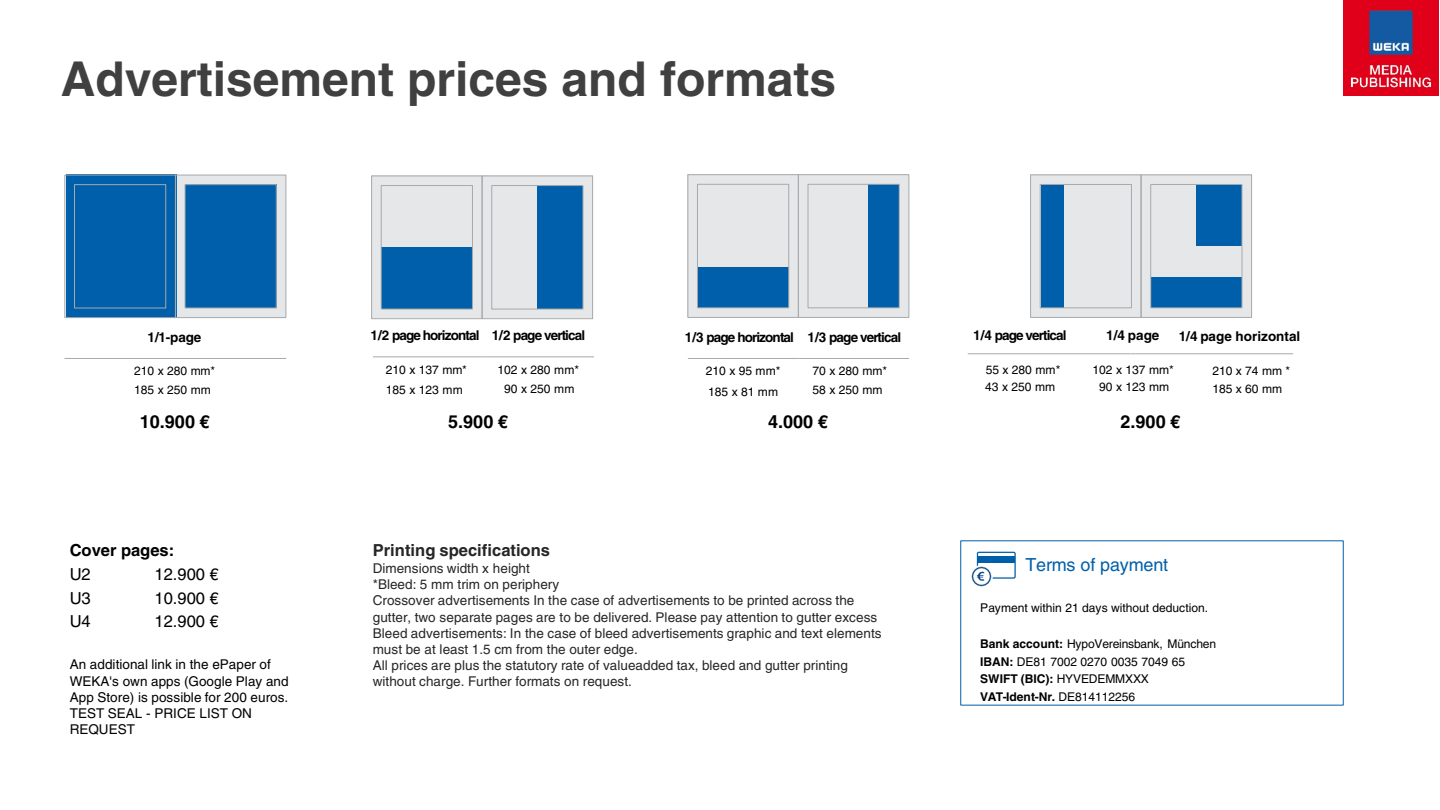
<style>
.page{position:relative;width:1440px;height:810px;background:#fff}
.page>*{position:absolute;margin:0;border:0;box-sizing:border-box;transform-origin:0 0}
.t1{font:700 48px "Helvetica LT Std";color:#404040}
.t2{font:700 18px "Helvetica LT Std";letter-spacing:.005em;color:#000}
.t3{font:18px "Helvetica LT Std";letter-spacing:-.005em;color:#005faa}
.t4{font:16.5px "Helvetica LT Std";color:#000}
.t5{font:700 16.5px "Helvetica LT Std";color:#262626}
.t6{font:700 16.5px "Helvetica LT Std";color:#000}
.t7{font:13.5px/16.2px "Helvetica LT Std";letter-spacing:.005em;color:#262626}
.t8{font:13.5px/16.2px "Helvetica LT Std";letter-spacing:.005em;color:#000}
.t9{font:700 13.5px "Helvetica LT Std";letter-spacing:-.065em;color:#000}
.t10{font:700 13.5px "Helvetica LT Std";color:#000}
.t11{font:12px "Helvetica LT Std";letter-spacing:-.005em;color:#000}
.t12{font:700 12px "Helvetica LT Std";color:#000}
.s1{font-weight:700}
.s2{font-weight:400}
</style>
<div class="page">
<div style="left:176px;top:175px;width:110px;height:142px;background:#e6e7e8"></div>
<div style="left:66px;top:175px;width:111px;height:143px;background:#005faa"></div>
<div style="left:185px;top:184px;width:92px;height:124px;background:#005faa"></div>
<div style="left:65px;top:175px;width:111px;height:143px;border:1px solid #a7a9ac"></div>
<div style="left:175px;top:175px;width:111px;height:143px;border:1px solid #a7a9ac"></div>
<div style="left:74px;top:184px;width:92px;height:124px;border:1px solid #a7a9ac"></div>
<div style="left:185px;top:184px;width:92px;height:124px;border:1px solid #a7a9ac"></div>
<hr style="left:65px;top:358px;width:221px;height:1px;background:#a7a9ac">
<div style="left:371px;top:176px;width:221px;height:142px;background:#e6e7e8"></div>
<div style="left:381px;top:247px;width:92px;height:62px;background:#005faa"></div>
<div style="left:537px;top:185px;width:46px;height:124px;background:#005faa"></div>
<div style="left:371px;top:176px;width:111px;height:143px;border:1px solid #a7a9ac"></div>
<div style="left:482px;top:176px;width:111px;height:143px;border:1px solid #a7a9ac"></div>
<div style="left:381px;top:185px;width:92px;height:124px;border:1px solid #a7a9ac"></div>
<div style="left:491px;top:185px;width:92px;height:124px;border:1px solid #a7a9ac"></div>
<hr style="left:373px;top:357px;width:110px;height:1px;background:#a7a9ac">
<hr style="left:483px;top:357px;width:111px;height:1px;background:#a7a9ac">
<div style="left:688px;top:174px;width:221px;height:143px;background:#e6e7e8"></div>
<div style="left:697px;top:267px;width:92px;height:41px;background:#005faa"></div>
<div style="left:868px;top:184px;width:31px;height:124px;background:#005faa"></div>
<div style="left:688px;top:174px;width:111px;height:144px;border:1px solid #a7a9ac"></div>
<div style="left:798px;top:174px;width:111px;height:144px;border:1px solid #a7a9ac"></div>
<div style="left:697px;top:184px;width:92px;height:124px;border:1px solid #a7a9ac"></div>
<div style="left:808px;top:184px;width:92px;height:124px;border:1px solid #a7a9ac"></div>
<hr style="left:688px;top:358px;width:110px;height:1px;background:#a7a9ac">
<hr style="left:798px;top:358px;width:111px;height:1px;background:#a7a9ac">
<div style="left:1031px;top:174px;width:221px;height:143px;background:#e6e7e8"></div>
<div style="left:1041px;top:184px;width:22px;height:124px;background:#005faa"></div>
<div style="left:1151px;top:277px;width:91px;height:31px;background:#005faa"></div>
<div style="left:1196px;top:185px;width:46px;height:61px;background:#005faa"></div>
<div style="left:1141px;top:175px;width:111px;height:143px;border:1px solid #a7a9ac"></div>
<div style="left:1030px;top:175px;width:111px;height:143px;border:1px solid #a7a9ac"></div>
<div style="left:1150px;top:184px;width:92px;height:124px;border:1px solid #a7a9ac"></div>
<div style="left:1040px;top:184px;width:92px;height:124px;border:1px solid #a7a9ac"></div>
<hr style="left:968px;top:353px;width:162px;height:1px;background:#a7a9ac">
<hr style="left:1130px;top:353px;width:163px;height:1px;background:#a7a9ac">
<img style="left:1343px;top:1px;width:95px;height:95px">
<svg style="left:976px;top:551px;width:40px;height:28px"></svg>
<div style="left:977px;top:557px;width:38px;height:6px;background:#005faa"></div>
<img style="left:971px;top:566px;width:22px;height:21px">
<h2 class="t1" style="left:61px;top:50px;width:777px">Advertisement prices and formats</h2>
<p class="t9" style="left:148px;top:329px;width:55px">1/1-page</p>
<p class="t11" style="left:134px;top:364px;width:82px">210 x 280 mm*</p>
<p class="t11" style="left:134px;top:383px;width:78px">185 x 250 mm</p>
<p class="t9" style="left:370px;top:327px;width:111px">1/2 page horizontal</p>
<p class="t9" style="left:492px;top:327px;width:95px">1/2 page vertical</p>
<p class="t11" style="left:386px;top:363px;width:82px">210 x 137 mm*</p>
<p class="t11" style="left:386px;top:383px;width:78px">185 x 123 mm</p>
<p class="t11" style="left:498px;top:363px;width:83px">102 x 280 mm*</p>
<p class="t11" style="left:504px;top:382px;width:72px">90 x 250 mm</p>
<p class="t9" style="left:685px;top:329px;width:111px">1/3 page horizontal</p>
<p class="t9" style="left:808px;top:329px;width:95px">1/3 page vertical</p>
<p class="t11" style="left:706px;top:364px;width:76px">210 x 95 mm*</p>
<p class="t11" style="left:708px;top:385px;width:71px">185 x 81 mm</p>
<p class="t11" style="left:813px;top:364px;width:76px">70 x 280 mm*</p>
<p class="t11" style="left:813px;top:383px;width:71px">58 x 250 mm</p>
<p class="t9" style="left:973px;top:327px;width:95px">1/4 page vertical</p>
<p class="t9" style="left:1106px;top:327px;width:55px">1/4 page</p>
<p class="t11" style="left:986px;top:363px;width:76px">55 x 280 mm*</p>
<p class="t11" style="left:985px;top:380px;width:71px">43 x 250 mm</p>
<p class="t10" style="left:1179px;top:328px;width:123px">1/4 page horizontal</p>
<p class="t11" style="left:1212px;top:363px;width:79px">210 x 74 mm *</p>
<p class="t11" style="left:1212px;top:382px;width:71px">185 x 60 mm</p>
<p class="t11" style="left:1092px;top:363px;width:83px">102 x 137 mm*</p>
<p class="t11" style="left:1099px;top:380px;width:71px">90 x 123 mm</p>
<p class="t2" style="left:140px;top:411px;width:71px">10.900 €</p>
<p class="t2" style="left:448px;top:411px;width:61px">5.900 €</p>
<p class="t2" style="left:768px;top:411px;width:61px">4.000 €</p>
<p class="t2" style="left:1120px;top:411px;width:61px">2.900 €</p>
<p class="t6" style="left:70px;top:540px;width:106px">Cover pages:</p>
<p class="t4" style="left:70px;top:564px;width:23px">U2</p>
<p class="t4" style="left:155px;top:564px;width:66px">12.900 €</p>
<p class="t4" style="left:70px;top:588px;width:23px">U3</p>
<p class="t4" style="left:155px;top:588px;width:66px">10.900 €</p>
<p class="t4" style="left:70px;top:612px;width:23px">U4</p>
<p class="t4" style="left:155px;top:612px;width:66px">12.900 €</p>
<p class="t8" style="left:70px;top:656px;width:220px">An additional link in the ePaper of<br>WEKA's own apps (Google Play and<br>App Store) is possible for 200 euros.<br>TEST SEAL - PRICE LIST ON<br>REQUEST</p>
<p class="t5" style="left:373px;top:540px;width:179px">Printing specifications</p>
<p class="t7" style="left:373px;top:560px;width:159px">Dimensions width x height</p>
<p class="t7" style="left:373px;top:576px;width:188px">*Bleed: 5 mm trim on periphery</p>
<p class="t7" style="left:373px;top:592px;width:506px">Crossover advertisements In the case of advertisements to be printed across the gutter, two separate pages are to be delivered. Please pay attention to gutter excess</p>
<p class="t7" style="left:373px;top:625px;width:510px">Bleed advertisements: In the case of bleed advertisements graphic and text elements must be at least 1.5 cm from the outer edge.</p>
<p class="t7" style="left:373px;top:657px;width:477px">All prices are plus the statutory rate of valueadded tax, bleed and gutter printing without charge. Further formats on request.</p>
<p class="t3" style="left:1025px;top:554px;width:144px">Terms of payment</p>
<p class="t11" style="left:980px;top:601px;width:229px">Payment within 21 days without deduction.</p>
<p class="t11" style="left:980px;top:637px;width:237px"><span class="s1">Bank account:</span> HypoVereinsbank, München</p>
<p class="t11" style="left:980px;top:655px;width:206px"><span class="s1">IBAN:</span> DE81 7002 0270 0035 7049 65</p>
<p class="t12" style="left:980px;top:672px;width:170px">SWIFT (BIC): <span class="s2">HYVEDEMMXXX</span></p>
<p class="t12" style="left:980px;top:689px;width:157px">VAT-Ident-Nr. <span class="s2">DE814112256</span></p>
</div>
